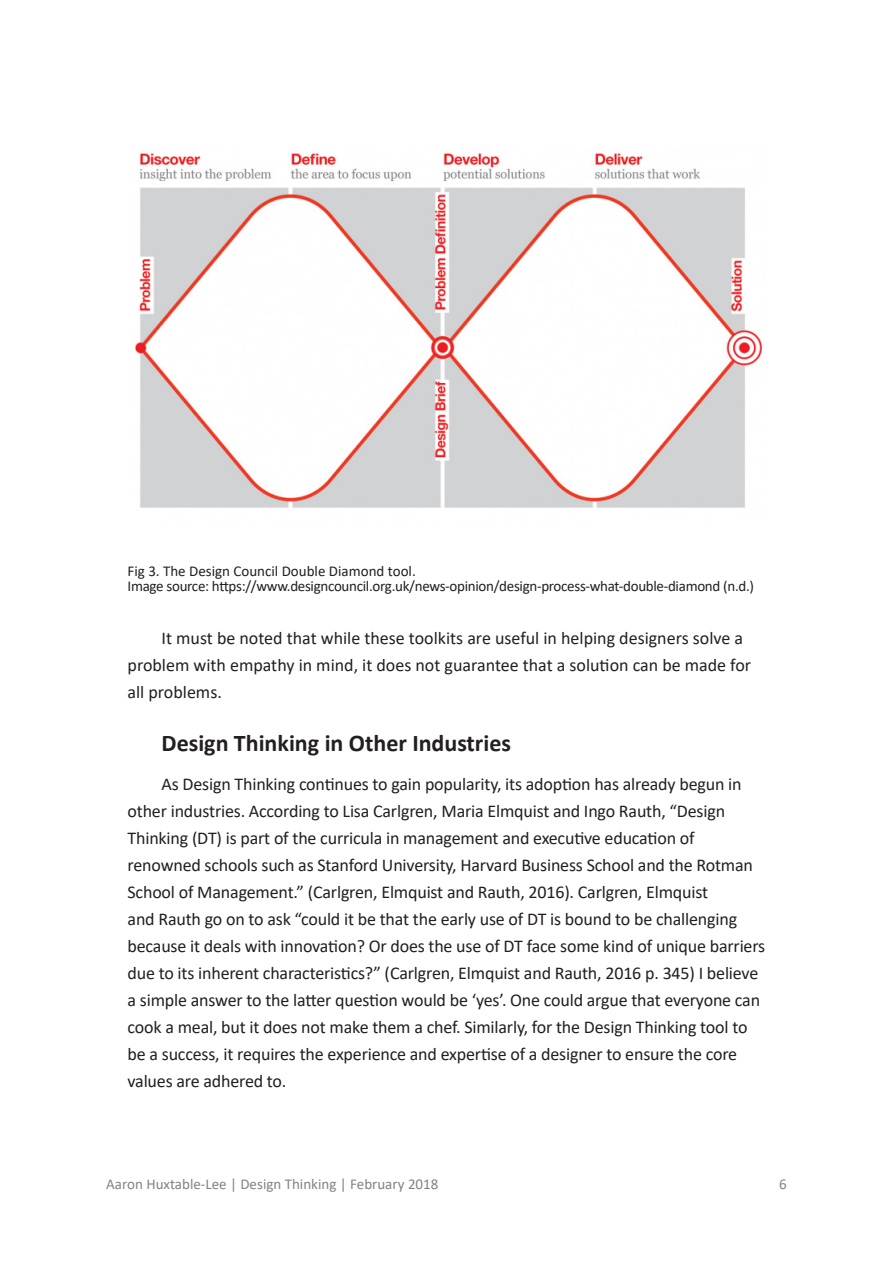
<style>
.page{position:relative;width:893px;height:1263px;background:#fff}
.page>*{position:absolute;margin:0;border:0;box-sizing:border-box;transform-origin:0 0}
.t1{font:700 24px "Calibri";color:#231f20}
.t2{font:18px/27px "Calibri";letter-spacing:-.01em;color:#231f20}
.t3{font:15px "Calibri";letter-spacing:-.02em;color:#231f20}
.t4{font:15px "Calibri";color:#808285}
.t5{font:15px "Calibri";color:#231f20}
</style>
<div class="page">
<img style="left:135px;top:152px;width:627px;height:356px">
<p class="t5" style="left:128px;top:561px;width:290px">Fig 3. The Design Council Double Diamond tool.</p>
<p class="t3" style="left:128px;top:576px;width:628px">Image source: https://www.designcouncil.org.uk/news-opinion/design-process-what-double-diamond (n.d.)</p>
<p class="t2" style="left:128px;top:624px;width:625px;text-indent:34px">It must be noted that while these toolkits are useful in helping designers solve a problem with empathy in mind, it does not guarantee that a solution can be made for all problems.</p>
<p class="t1" style="left:162px;top:725px;width:351px">Design Thinking in Other Industries</p>
<p class="t2" style="left:128px;top:770px;width:639px;text-indent:34px">As Design Thinking continues to gain popularity, its adoption has already begun in other industries. According to Lisa Carlgren, Maria Elmquist and Ingo Rauth, “Design Thinking (DT) is part of the curricula in management and executive education of renowned schools such as Stanford University, Harvard Business School and the Rotman School of Management.” (Carlgren, Elmquist and Rauth, 2016). Carlgren, Elmquist<br>and Rauth go on to ask “could it be that the early use of DT is bound to be challenging because it deals with innovation? Or does the use of DT face some kind of unique barriers due to its inherent characteristics?” (Carlgren, Elmquist and Rauth, 2016 p. 345) I believe a simple answer to the latter question would be ‘yes’. One could argue that everyone can cook a meal, but it does not make them a chef. Similarly, for the Design Thinking tool to be a success, it requires the experience and expertise of a designer to ensure the core values are adhered to.</p>
<p class="t4" style="left:106px;top:1173px;width:334px">Aaron Huxtable-Lee | Design Thinking | February 2018</p>
<p class="t4" style="left:779px;top:1173px;width:9px">6</p>
</div>
